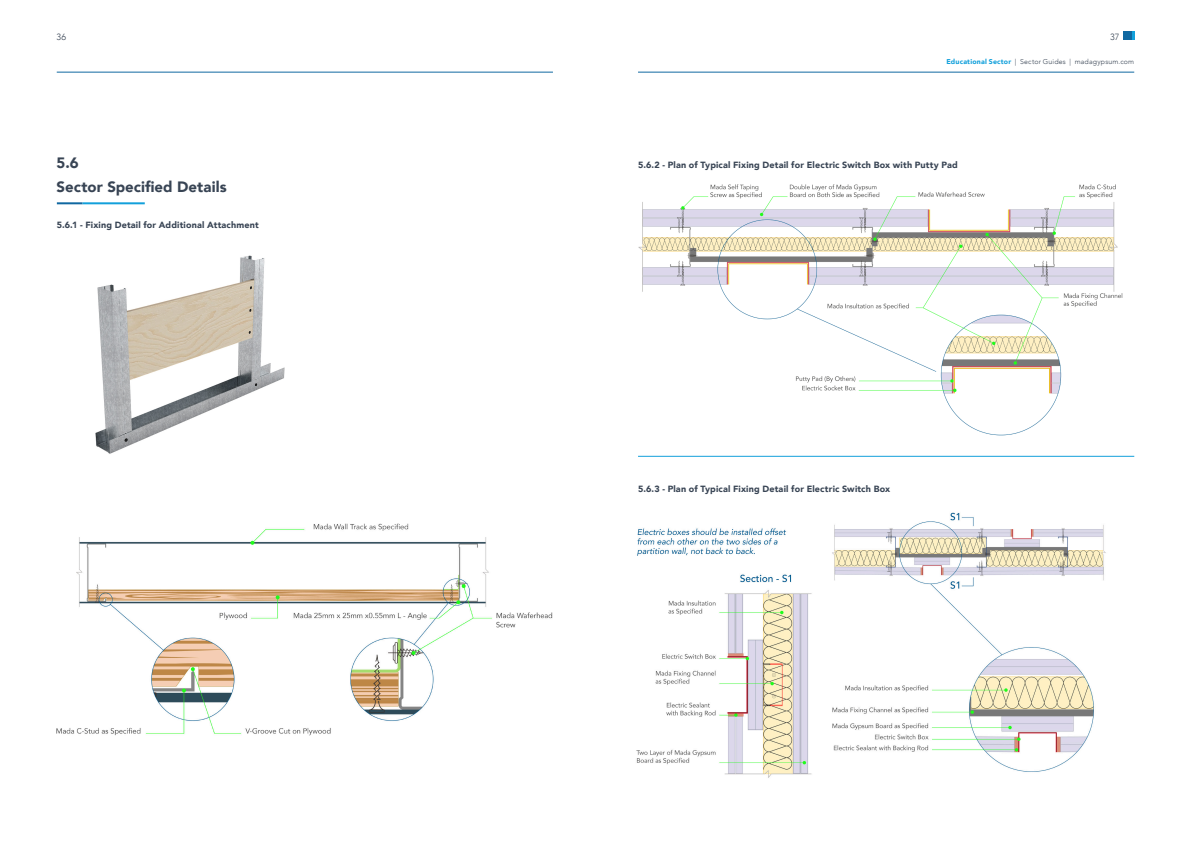
<style>
.page{position:relative;width:1191px;height:842px;background:#fff}
.page>*{position:absolute;margin:0;border:0;box-sizing:border-box;transform-origin:0 0}
.t1{font:900 15px/24px "Avenir";letter-spacing:.005em;color:#384454}
.t2{font:900 9px "Avenir";letter-spacing:.015em;color:#384454}
.t3{font:300 9px "Avenir";color:#384454}
.t4{font:300 7px "Avenir";letter-spacing:.025em;color:#384454}
.s1{font-weight:900;color:#12a0db}
</style>
<div class="page">
<div style="left:1123px;top:31px;width:9px;height:9px;background:#1068a1"></div>
<svg style="left:1132px;top:31px;width:2px;height:9px"></svg>
<hr style="left:57px;top:72px;width:496px;height:1px;background:#1068a1">
<hr style="left:638px;top:72px;width:496px;height:1px;background:#1068a1">
<hr style="left:82px;top:202px;width:63px;height:2px;background:#12a0db">
<hr style="left:57px;top:202px;width:25px;height:2px;background:#1068a1">
<img style="left:57px;top:523px;width:496px;height:213px">
<img style="left:95px;top:255px;width:190px;height:199px">
<img style="left:638px;top:184px;width:485px;height:252px">
<img style="left:636px;top:512px;width:470px;height:266px">
<hr style="left:638px;top:456px;width:496px;height:1px;background:#12a0db">
<p class="t3" style="left:57px;top:31px;width:11px">36</p>
<p class="t3" style="left:1110px;top:31px;width:11px">37</p>
<p class="t4" style="left:946px;top:57px;width:189px"><span class="s1">Educational Sector</span> | Sector Guides | madagypsum.com</p>
<h1 class="t1" style="left:57px;top:151px;width:171px">5.6<br>Sector Specified Details</h1>
<p class="t2" style="left:638px;top:157px;width:321px">5.6.2 - Plan of Typical Fixing Detail for Electric Switch Box with Putty Pad</p>
<p class="t2" style="left:57px;top:217px;width:203px">5.6.1 - Fixing Detail for Additional Attachment</p>
<p class="t2" style="left:638px;top:481px;width:254px">5.6.3 - Plan of Typical Fixing Detail for Electric Switch Box</p>
</div>
